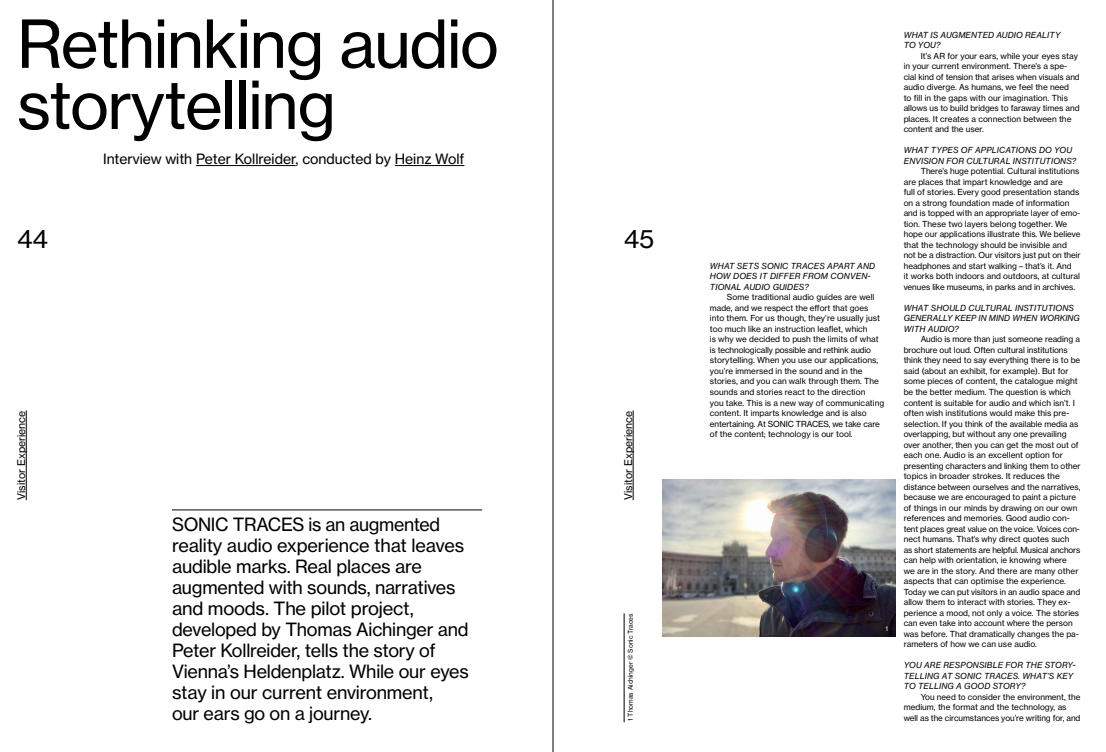
<style>
.page{position:relative;width:1106px;height:752px;background:#fff}
.page>*{position:absolute;margin:0;border:0;box-sizing:border-box;transform-origin:0 0}
.t1{font:65px/61.1px "N Haas Grotesk TX Pro 55 Rg";letter-spacing:-.02em;color:#000}
.t2{font:25px "N Haas Grotesk TX Pro 55 Rg";color:#000}
.t3{font:18px/21px "N Haas Grotesk TX Pro 55 Rg";letter-spacing:-.01em;color:#000}
.t4{font:14px "N Haas Grotesk TX Pro 55 Rg";color:#000}
.t5{font:10.5px "N Haas Grotesk TX Pro 55 Rg";letter-spacing:.005em;color:#000}
.t6{font:8.2px/10.5px "N Haas Grotesk TX Pro 55 Rg";letter-spacing:.005em;color:#000}
.t7{font:8.2px/10.5px "N Haas Grotesk TX Pro 56 It";letter-spacing:.02em;color:#000}
.t8{font:6.5px "N Haas Grotesk TX Pro 55 Rg";color:#000}
.t9{font:6.5px "N Haas Grotesk TX Pro 55 Rg";color:#fff}
</style>
<div class="page">
<img style="left:662px;top:479px;width:233px;height:157px">
<hr style="left:172px;top:509px;width:310px;height:1px;background:#000">
<hr style="left:196px;top:165px;width:100px;height:1px;background:#000">
<hr style="left:395px;top:165px;width:69px;height:1px;background:#000">
<hr style="left:633px;top:410px;width:1px;height:90px;background:#000">
<hr style="left:26px;top:410px;width:1px;height:90px;background:#000">
<hr style="left:624px;top:613px;width:1px;height:108px;background:#000">
<hr style="left:553px;top:0;width:1px;height:751px;background:#000">
<h1 class="t1" style="left:17px;top:13px;width:483px">Rethinking audio storytelling</h1>
<h3 class="t4" style="left:103px;top:150px;width:363px">Interview with Peter Kollreider, conducted by Heinz Wolf</h3>
<h2 class="t2" style="left:17px;top:223px;width:33px">44</h2>
<h2 class="t2" style="left:624px;top:223px;width:32px">45</h2>
<p class="t5" style="left:15px;top:500px;width:91px;rotate:-90deg">Visitor Experience</p>
<p class="t5" style="left:622px;top:500px;width:91px;rotate:-90deg">Visitor Experience</p>
<p class="t3" style="left:172px;top:513px;width:298px">SONIC TRACES is an augmented reality audio experience that leaves audible marks. Real places are augmented with sounds, narratives and moods. The pilot project, developed by Thomas Aichinger and<br>Peter Kollreider, tells the story of<br>Vienna’s Heldenplatz. While our eyes stay in our current environment,<br>our ears go on a journey.</p>
<p class="t8" style="left:626px;top:720px;width:109px;rotate:-90deg">1 Thomas Aichinger © Sonic Traces</p>
<p class="t7" style="left:710px;top:260px;width:167px">WHAT SETS SONIC TRACES APART AND<br>HOW DOES IT DIFFER FROM CONVEN-<br>TIONAL AUDIO GUIDES?</p>
<p class="t6" style="left:710px;top:292px;width:176px;text-indent:17px">Some traditional audio guides are well made, and we respect the effort that goes into them. For us though, they’re usually just too much like an instruction leaflet, which<br>is why we decided to push the limits of what is technologically possible and rethink audio storytelling. When you use our applications, you’re immersed in the sound and in the stories, and you can walk through them. The sounds and stories react to the direction<br>you take. This is a new way of communicating content. It imparts knowledge and is also entertaining. At SONIC TRACES, we take care of the content; technology is our tool.</p>
<p class="t9" style="left:885px;top:624px;width:4px">1</p>
<p class="t7" style="left:903px;top:29px;width:158px">WHAT IS AUGMENTED AUDIO REALITY<br>TO YOU?</p>
<p class="t6" style="left:903px;top:50px;width:178px;text-indent:17px">It’s AR for your ears, while your eyes stay in your current environment. There’s a spe-- cial kind of tension that arises when visuals and audio diverge. As humans, we feel the need<br>to fill in the gaps with our imagination. This allows us to build bridges to faraway times and places. It creates a connection between the content and the user.</p>
<p class="t7" style="left:903px;top:145px;width:174px">WHAT TYPES OF APPLICATIONS DO YOU<br>ENVISION FOR CULTURAL INSTITUTIONS?</p>
<p class="t6" style="left:903px;top:166px;width:178px;text-indent:17px">There’s huge potential. Cultural institutions are places that impart knowledge and are<br>full of stories. Every good presentation stands on a strong foundation made of information and is topped with an appropriate layer of emo-- tion. These two layers belong together. We hope our applications illustrate this. We believe that the technology should be invisible and not be a distraction. Our visitors just put on their headphones and start walking – that’s it. And<br>it works both indoors and outdoors, at cultural venues like museums, in parks and in archives.</p>
<p class="t7" style="left:903px;top:302px;width:177px">WHAT SHOULD CULTURAL INSTITUTIONS<br>GENERALLY KEEP IN MIND WHEN WORKING<br>WITH AUDIO?</p>
<p class="t6" style="left:903px;top:334px;width:178px;text-indent:17px">Audio is more than just someone reading a brochure out loud. Often cultural institutions think they need to say everything there is to be said (about an exhibit, for example). But for some pieces of content, the catalogue might be the better medium. The question is which content is suitable for audio and which isn’t. I often wish institutions would make this pre&shy;selection. If you think of the available media as overlapping, but without any one prevailing over another, then you can get the most out of each one. Audio is an excellent option for presenting characters and linking them to other topics in broader strokes. It reduces the distance between ourselves and the narratives, because we are encouraged to paint a picture of things in our minds by drawing on our own references and memories. Good audio con&shy;tent places great value on the voice. Voices con-- nect humans. That’s why direct quotes such<br>as short statements are helpful. Musical anchors can help with orientation, ie knowing where<br>we are in the story. And there are many other aspects that can optimise the experience.<br>Today we can put visitors in an audio space and allow them to interact with stories. They ex-- perience a mood, not only a voice. The stories can even take into account where the person was before. That dramatically changes the pa-- rameters of how we can use audio.</p>
<p class="t7" style="left:903px;top:659px;width:173px">YOU ARE RESPONSIBLE FOR THE STORY-<br>TELLING AT SONIC TRACES. WHAT’S KEY<br>TO TELLING A GOOD STORY?</p>
<p class="t6" style="left:903px;top:691px;width:178px;text-indent:17px">You need to consider the environment, the medium, the format and the technology, as well as the circumstances you’re writing for, and</p>
</div>
